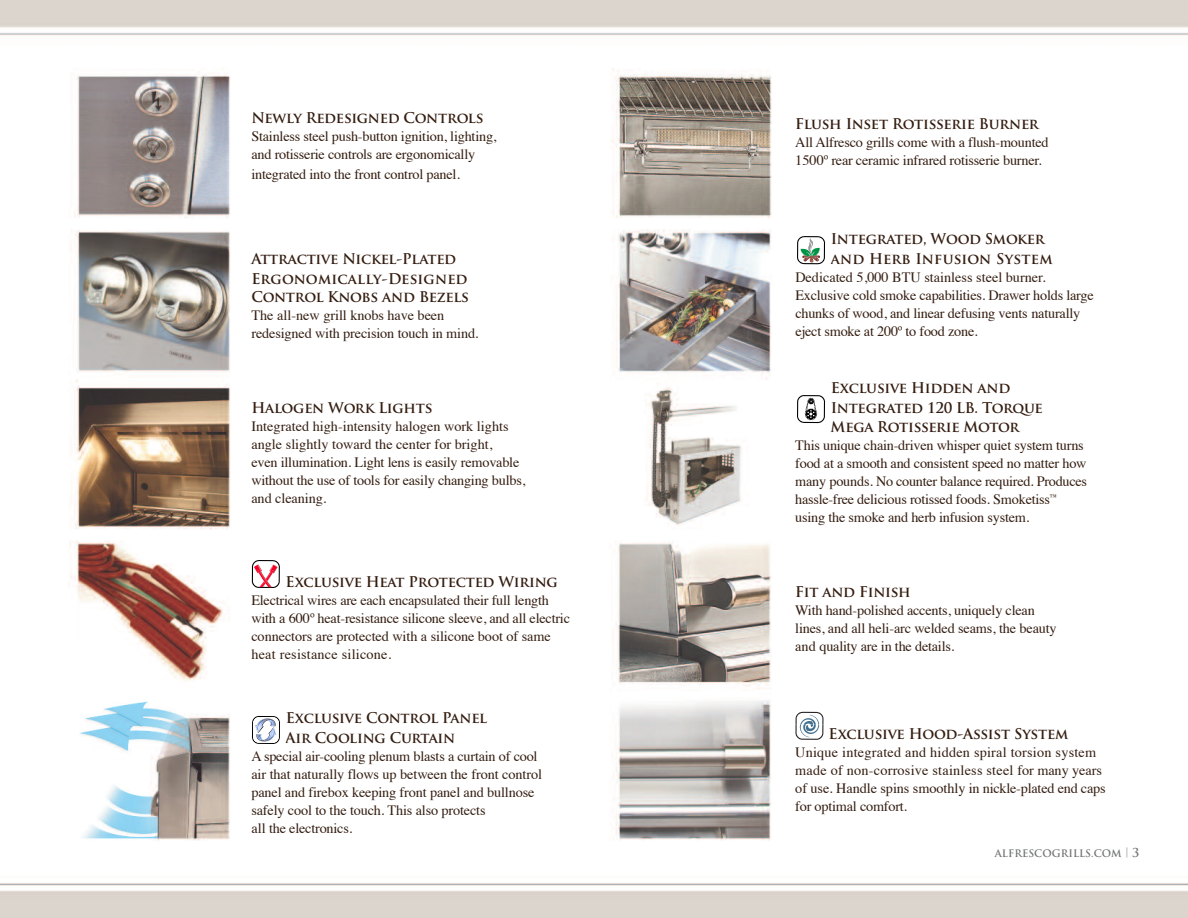
<style>
.page{position:relative;width:1188px;height:918px;background:#fff}
.page>*{position:absolute;margin:0;border:0;box-sizing:border-box;transform-origin:0 0}
.t1{font:700 14.4px/19.5px "Trajan Pro";letter-spacing:-.015em;color:#341d10}
.t2{font:14.25px/18px "Times";letter-spacing:-.015em;color:#341d10}
.t3{font:14.25px/18px "Times";letter-spacing:.015em;color:#341d10}
.t4{font:700 12px "Trajan Pro";color:#737474}
.t5{font:700 10.2px "Trajan Pro";color:#737474}
</style>
<div class="page">
<img style="left:0;top:0;width:1188px;height:918px">
<div style="left:247px;top:554px;width:39px;height:38px;background:#fff"></div>
<svg style="left:252px;top:560px;width:28px;height:28px"></svg>
<div style="left:792px;top:390px;width:39px;height:37px;background:#fff"></div>
<svg style="left:797px;top:395px;width:28px;height:28px"></svg>
<div style="left:792px;top:231px;width:39px;height:37px;background:#fff"></div>
<svg style="left:797px;top:236px;width:28px;height:28px"></svg>
<div style="left:247px;top:712px;width:39px;height:36px;background:#fff"></div>
<svg style="left:252px;top:716px;width:28px;height:28px"></svg>
<div style="left:790px;top:705px;width:39px;height:38px;background:#fff"></div>
<svg style="left:795px;top:712px;width:28px;height:28px"></svg>
<p class="t1" style="left:251px;top:109px;width:234px">Newly Redesigned Controls</p>
<p class="t2" style="left:251px;top:129px;width:247px">Stainless steel push-button ignition, lighting, and rotisserie controls are ergonomically</p>
<p class="t2" style="left:251px;top:166px;width:210px">integrated into the front control panel.</p>
<p class="t1" style="left:251px;top:249px;width:218px">Attractive Nickel-Plated<br>Ergonomically-Designed</p>
<p class="t1" style="left:251px;top:287px;width:219px">Control Knobs and Bezels</p>
<p class="t2" style="left:251px;top:307px;width:229px">The all-new grill knobs have been redesigned with precision touch in mind.</p>
<p class="t1" style="left:251px;top:399px;width:183px">Halogen Work Lights</p>
<p class="t2" style="left:251px;top:419px;width:275px">Integrated high-intensity halogen work lights angle slightly toward the center for bright,<br>even illumination. Light lens is easily removable without the use of tools for easily changing bulbs, and cleaning.</p>
<p class="t1" style="left:286px;top:572px;width:274px">Exclusive Heat Protected Wiring</p>
<p class="t2" style="left:251px;top:592px;width:320px">Electrical wires are each encapsulated their full length with a 600º heat-resistance silicone sleeve, and all electric connectors are protected with a silicone boot of same heat resistance silicone.</p>
<p class="t1" style="left:286px;top:709px;width:203px">Exclusive Control Panel<br>Air Cooling Curtain</p>
<p class="t2" style="left:251px;top:748px;width:292px">A special air-cooling plenum blasts a curtain of cool air that naturally flows up between the front control panel and firebox keeping front panel and bullnose safely cool to the touch. This also protects<br>all the electronics.</p>
<p class="t1" style="left:795px;top:115px;width:245px">Flush Inset Rotisserie Burner</p>
<p class="t2" style="left:795px;top:135px;width:255px">All Alfresco grills come with a flush-mounted<br>1500º rear ceramic infrared rotisserie burner.</p>
<p class="t1" style="left:831px;top:229px;width:224px">Integrated, Wood Smoker and Herb Infusion System</p>
<p class="t2" style="left:795px;top:269px;width:300px">Dedicated 5,000 BTU stainless steel burner.<br>Exclusive cold smoke capabilities. Drawer holds large chunks of wood, and linear defusing vents naturally eject smoke at 200º to food zone.</p>
<p class="t1" style="left:831px;top:379px;width:214px">Exclusive Hidden and<br>Integrated 120 LB. Torque<br>Mega Rotisserie Motor</p>
<p class="t2" style="left:795px;top:438px;width:293px">This unique chain-driven whisper quiet system turns food at a smooth and consistent speed no matter how many pounds. No counter balance required. Produces hassle-free delicious rotissed foods. Smoketiss<sup>™ </sup>using the smoke and herb infusion system.</p>
<p class="t1" style="left:795px;top:583px;width:117px">Fit and Finish</p>
<p class="t2" style="left:795px;top:603px;width:263px">With hand-polished accents, uniquely clean lines, and all heli-arc welded seams, the beauty and quality are in the details.</p>
<p class="t1" style="left:829px;top:724px;width:242px">Exclusive Hood-Assist System</p>
<p class="t3" style="left:795px;top:744px;width:312px">Unique integrated and hidden spiral torsion system made of non-corrosive stainless steel for many years of use. Handle spins smoothly in nickle-plated end caps for optimal comfort.</p>
<p class="t4" style="left:1132px;top:846px;width:9px">3</p>
<p class="t5" style="left:995px;top:848px;width:136px">ALFRESCOGRILLS.COM <sup>|</sup></p>
</div>
